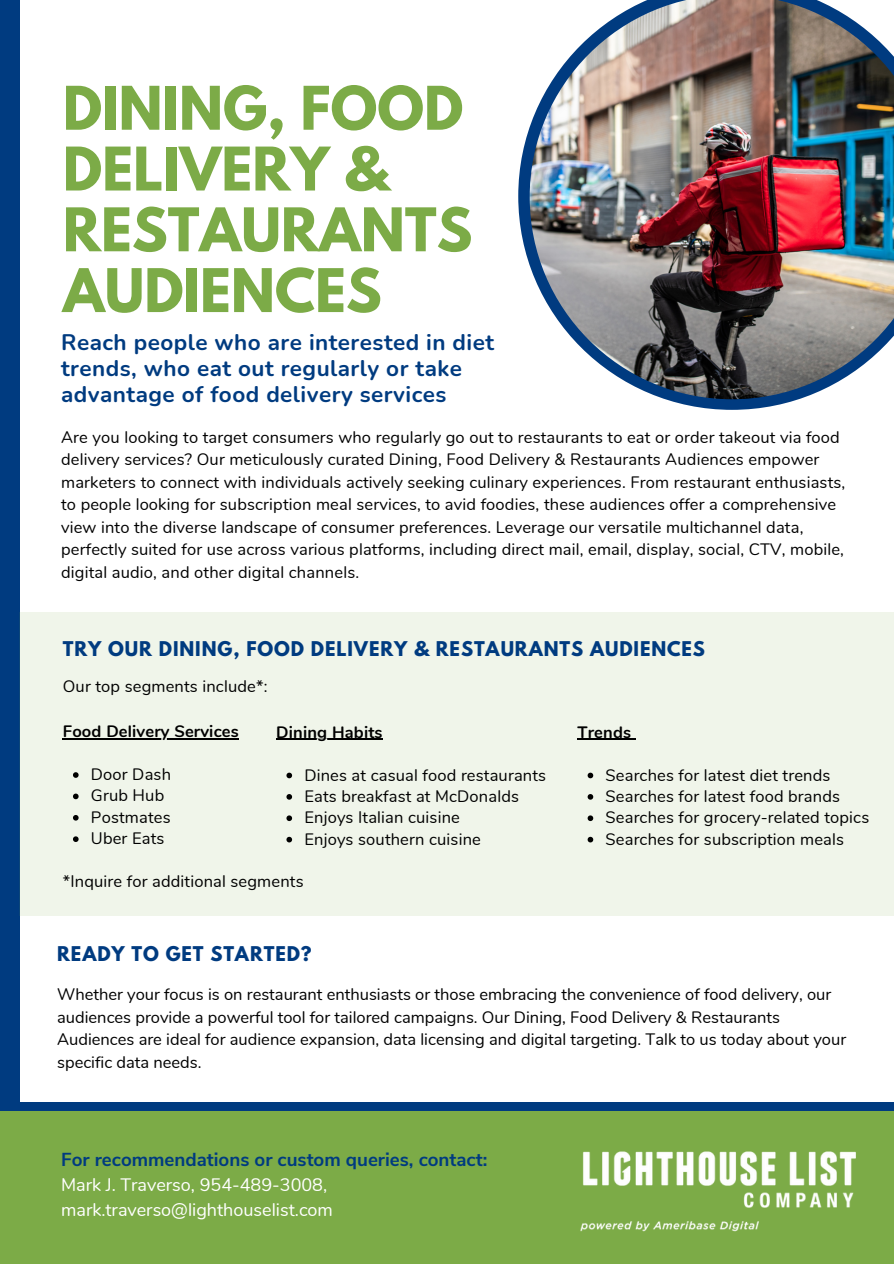
<style>
.page{position:relative;width:894px;height:1264px;background:#fff}
.page>*{position:absolute;margin:0;border:0;box-sizing:border-box;transform-origin:0 0}
.t1{font:700 53.25px/60.8px "League Spartan";color:#7cab47}
.t2{font:700 22.5px/25.8px "Nunito";letter-spacing:.02em;color:#003b80}
.t3{font:700 18.75px "Nunito Sans";color:#003b80}
.t4{font:700 18px "League Spartan";letter-spacing:.05em;color:#003b80}
.t5{font:18px "Nunito";color:#fff}
.t6{font:16.5px/22.5px "Nunito";letter-spacing:.01em;color:#000}
.t7{font:700 16.5px "Nunito";letter-spacing:.01em;color:#000}
</style>
<div class="page">
<div style="left:0;top:1102px;width:893px;height:154px;background:#003b80"></div>
<div style="left:0;top:1110px;width:893px;height:153px;background:#7cab47"></div>
<img style="left:580px;top:1151px;width:276px;height:81px">
<div style="left:0;top:0;width:19px;height:1107px;background:#003b80"></div>
<svg style="left:518px;top:129px;width:281px;height:281px"></svg>
<img style="left:529px;top:0;width:364px;height:399px">
<div style="left:19px;top:612px;width:874px;height:303px;background:#f0f5ea"></div>
<hr style="left:63px;top:738px;width:176px;height:1px;background:#000">
<svg style="left:73px;top:772px;width:6px;height:5px"></svg>
<svg style="left:73px;top:793px;width:6px;height:6px"></svg>
<svg style="left:73px;top:815px;width:6px;height:5px"></svg>
<svg style="left:73px;top:836px;width:6px;height:6px"></svg>
<hr style="left:276px;top:739px;width:107px;height:1px;background:#000">
<svg style="left:286px;top:772px;width:6px;height:6px"></svg>
<svg style="left:286px;top:794px;width:6px;height:5px"></svg>
<svg style="left:286px;top:815px;width:6px;height:6px"></svg>
<svg style="left:286px;top:836px;width:6px;height:6px"></svg>
<hr style="left:577px;top:739px;width:54px;height:1px;background:#000">
<svg style="left:587px;top:772px;width:6px;height:6px"></svg>
<svg style="left:587px;top:794px;width:6px;height:5px"></svg>
<svg style="left:587px;top:815px;width:6px;height:6px"></svg>
<svg style="left:587px;top:836px;width:6px;height:6px"></svg>
<p class="t1" style="left:63px;top:85px;width:411px">DINING, FOOD<br>DELIVERY &amp;<br>RESTAURANTS<br>AUDIENCES</p>
<p class="t2" style="left:61px;top:329px;width:434px">Reach people who are interested in diet trends, who eat out regularly or take advantage of food delivery services</p>
<p class="t6" style="left:61px;top:426px;width:785px">Are you looking to target consumers who regularly go out to restaurants to eat or order takeout via food delivery services? Our meticulously curated Dining, Food Delivery &amp; Restaurants Audiences empower marketers to connect with individuals actively seeking culinary experiences. From restaurant enthusiasts, to people looking for subscription meal services, to avid foodies, these audiences offer a comprehensive view into the diverse landscape of consumer preferences. Leverage our versatile multichannel data, perfectly suited for use across various platforms, including direct mail, email, display, social, CTV, mobile, digital audio, and other digital channels.</p>
<p class="t4" style="left:63px;top:639px;width:643px">TRY OUR DINING, FOOD DELIVERY &amp; RESTAURANTS AUDIENCES</p>
<p class="t6" style="left:63px;top:675px;width:206px">Our top segments include*:</p>
<p class="t7" style="left:63px;top:720px;width:177px">Food Delivery Services</p>
<p class="t6" style="left:91px;top:763px;width:82px">Door Dash</p>
<p class="t6" style="left:91px;top:784px;width:75px">Grub Hub</p>
<p class="t6" style="left:91px;top:806px;width:81px">Postmates</p>
<p class="t6" style="left:91px;top:827px;width:75px">Uber Eats</p>
<p class="t6" style="left:63px;top:870px;width:242px">*Inquire for additional segments</p>
<p class="t7" style="left:276px;top:721px;width:108px">Dining Habits</p>
<p class="t6" style="left:304px;top:763px;width:243px">Dines at casual food restaurants</p>
<p class="t6" style="left:304px;top:785px;width:216px">Eats breakfast at McDonalds</p>
<p class="t6" style="left:304px;top:806px;width:157px">Enjoys Italian cuisine</p>
<p class="t6" style="left:304px;top:828px;width:178px">Enjoys southern cuisine</p>
<p class="t4" style="left:57px;top:945px;width:256px">READY TO GET STARTED?</p>
<p class="t7" style="left:577px;top:721px;width:55px">Trends</p>
<p class="t6" style="left:605px;top:763px;width:226px">Searches for latest diet trends</p>
<p class="t6" style="left:605px;top:785px;width:236px">Searches for latest food brands</p>
<p class="t6" style="left:605px;top:806px;width:265px">Searches for grocery-related topics</p>
<p class="t6" style="left:605px;top:828px;width:240px">Searches for subscription meals</p>
<p class="t6" style="left:57px;top:983px;width:790px">Whether your focus is on restaurant enthusiasts or those embracing the convenience of food delivery, our audiences provide a powerful tool for tailored campaigns. Our Dining, Food Delivery &amp; Restaurants Audiences are ideal for audience expansion, data licensing and digital targeting. Talk to us today about your specific data needs.</p>
<p class="t3" style="left:61px;top:1146px;width:427px">For recommendations or custom queries, contact:</p>
<p class="t5" style="left:61px;top:1172px;width:267px">Mark J. Traverso, 954-489-3008,</p>
<p class="t5" style="left:61px;top:1197px;width:273px">mark.traverso@lighthouselist.com</p>
</div>
